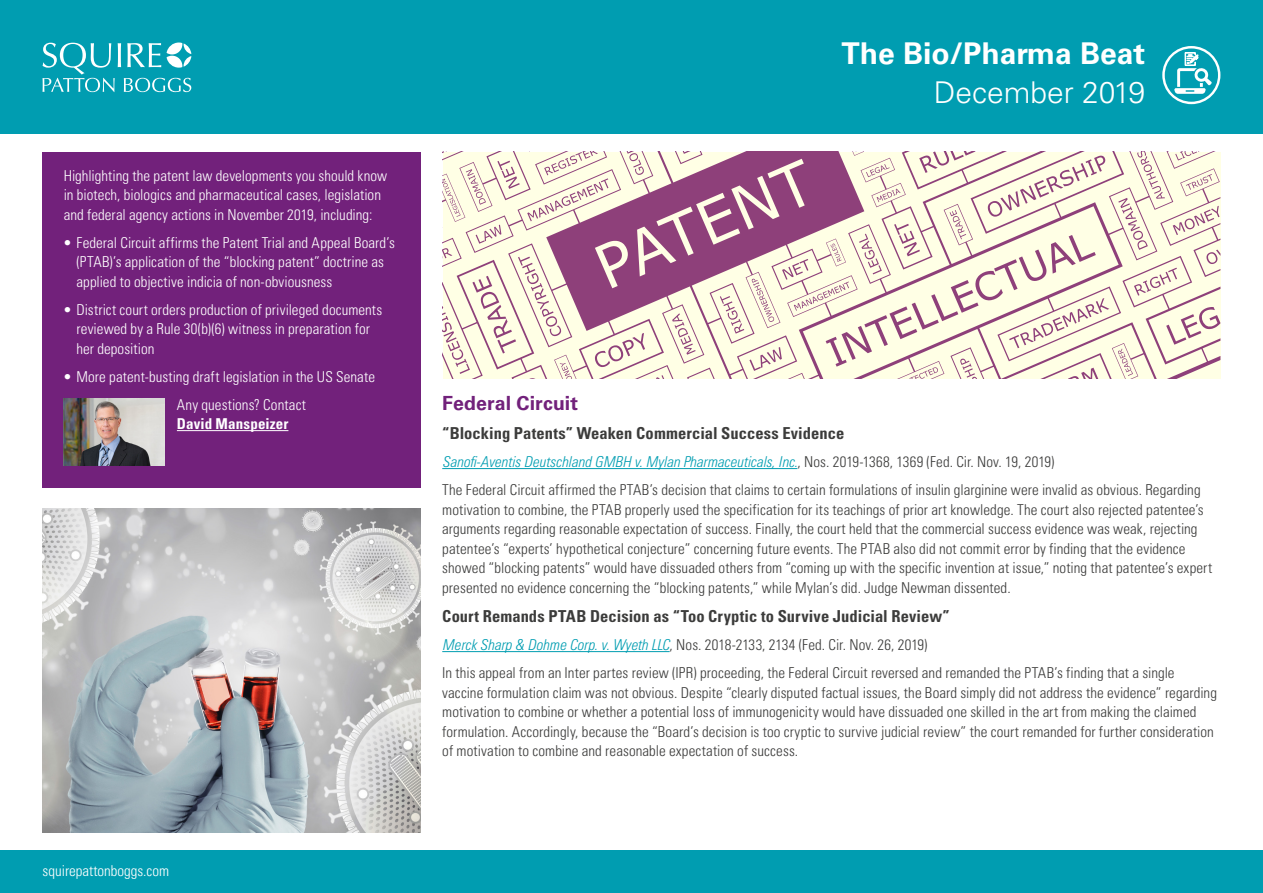
<style>
.page{position:relative;width:1263px;height:893px;background:#fff}
.page>*{position:absolute;margin:0;border:0;box-sizing:border-box;transform-origin:0 0}
.t1{font:700 30px "Univers LTCYR 65";color:#fff}
.t2{font:300 30px "Univers LTCYR 45";color:#fff}
.Body_text{font:700 19.5px "Univers LTCYR 65";letter-spacing:.005em;color:#72217b}
.Body_text-2{font:16.5px "Univers LTCYR 67 Bold Cond";letter-spacing:.005em;color:#3c3c3b}
.Body_text-3{font:15px/19.5px "Univers LTCYR 47 Light Cond";letter-spacing:.005em;color:#3c3c3b}
.Body{font:15px/19.5px "Univers LTCYR 47 Light Cond";letter-spacing:.005em;color:#fff}
.Body_text-4{font:15px "Univers LTCYR 47 Light Cond Obl";color:#009db1}
.Body_text-5{font:15px/19.5px "Univers LTCYR 47 Light Cond";letter-spacing:.005em;color:#fff}
.s1{font-family:"Univers LTCYR 67 Bold Cond"}
.s2{font-family:"Univers LTCYR 47 Light Cond";color:#3c3c3b}
.s3{font-family:"Univers LTCYR 47 Light Cond Obl";color:#009db1}
</style>
<div class="page">
<div style="left:0;top:850px;width:1263px;height:43px;background:#009db1"></div>
<div style="left:43px;top:152px;width:378px;height:335px;background:#72217b"></div>
<hr style="left:177px;top:430px;width:111px;height:1px;background:#fff">
<img style="left:64px;top:398px;width:100px;height:67px">
<div style="left:0;top:0;width:1263px;height:133px;background:#009db1"></div>
<svg style="left:43px;top:43px;width:148px;height:49px"></svg>
<svg style="left:1162px;top:46px;width:58px;height:58px"></svg>
<hr style="left:442px;top:468px;width:355px;height:1px;background:#009db1">
<hr style="left:442px;top:651px;width:228px;height:1px;background:#009db1">
<img style="left:43px;top:509px;width:378px;height:323px">
<svg style="left:443px;top:152px;width:777px;height:226px;fill:#ffffe5"></svg>
<p class="Body" style="left:64px;top:165px;width:325px">Highlighting the patent law developments you should know in biotech, biologics and pharmaceutical cases, legislation and federal agency actions in November 2019, including:</p>
<p class="Body" style="left:77px;top:232px;width:320px;text-indent:-13px">• Federal Circuit affirms the Patent Trial and Appeal Board’s (PTAB)’s application of the “blocking patent” doctrine as applied to objective indicia of non-obviousness</p>
<p class="Body" style="left:77px;top:299px;width:307px;text-indent:-13px">• District court orders production of privileged documents reviewed by a Rule 30(b)(6) witness in preparation for her deposition</p>
<p class="Body" style="left:64px;top:366px;width:313px">• More patent-busting draft legislation in the US Senate</p>
<p class="Body_text-5" style="left:177px;top:394px;width:131px">Any questions? Contact<br><span class="s1">David Manspeizer</span></p>
<p class="Body" style="left:43px;top:860px;width:128px">squirepattonboggs.com</p>
<p class="t1" style="left:841px;top:33px;width:305px">The Bio/Pharma Beat</p>
<p class="t2" style="left:934px;top:72px;width:213px">December 2019</p>
<p class="Body_text" style="left:442px;top:389px;width:137px">Federal Circuit</p>
<p class="Body_text-2" style="left:442px;top:423px;width:403px">“Blocking Patents” Weaken Commercial Success Evidence</p>
<p class="Body_text-4" style="left:442px;top:452px;width:614px">Sanofi-Aventis Deutschland GMBH v. Mylan Pharmaceuticals, Inc.<span class="s2">, Nos. 2019-1368, 1369 (Fed. Cir. Nov. 19, 2019)</span></p>
<p class="Body_text-3" style="left:442px;top:479px;width:771px">The Federal Circuit affirmed the PTAB’s decision that claims to certain formulations of insulin glarginine were invalid as obvious. Regarding motivation to combine, the PTAB properly used the specification for its teachings of prior art knowledge. The court also rejected patentee’s arguments regarding reasonable expectation of success. Finally, the court held that the commercial success evidence was weak, rejecting patentee’s “experts’ hypothetical conjecture” concerning future events. The PTAB also did not commit error by finding that the evidence showed “blocking patents” would have dissuaded others from “coming up with the specific invention at issue,” noting that patentee’s expert presented no evidence concerning the “blocking patents,” while Mylan’s did. Judge Newman dissented.</p>
<p class="Body_text-2" style="left:442px;top:606px;width:509px">Court Remands PTAB Decision as “Too Cryptic to Survive Judicial Review”</p>
<p class="Body_text-3" style="left:442px;top:634px;width:487px"><span class="s3">Merck Sharp &amp; Dohme Corp. v. Wyeth LLC</span>, Nos. 2018-2133, 2134 (Fed. Cir. Nov. 26, 2019)</p>
<p class="Body_text-3" style="left:442px;top:662px;width:776px">In this appeal from an Inter partes review (IPR) proceeding, the Federal Circuit reversed and remanded the PTAB’s finding that a single vaccine formulation claim was not obvious. Despite “clearly disputed factual issues, the Board simply did not address the evidence” regarding motivation to combine or whether a potential loss of immunogenicity would have dissuaded one skilled in the art from making the claimed formulation. Accordingly, because the “Board’s decision is too cryptic to survive judicial review” the court remanded for further consideration of motivation to combine and reasonable expectation of success.</p>
</div>
